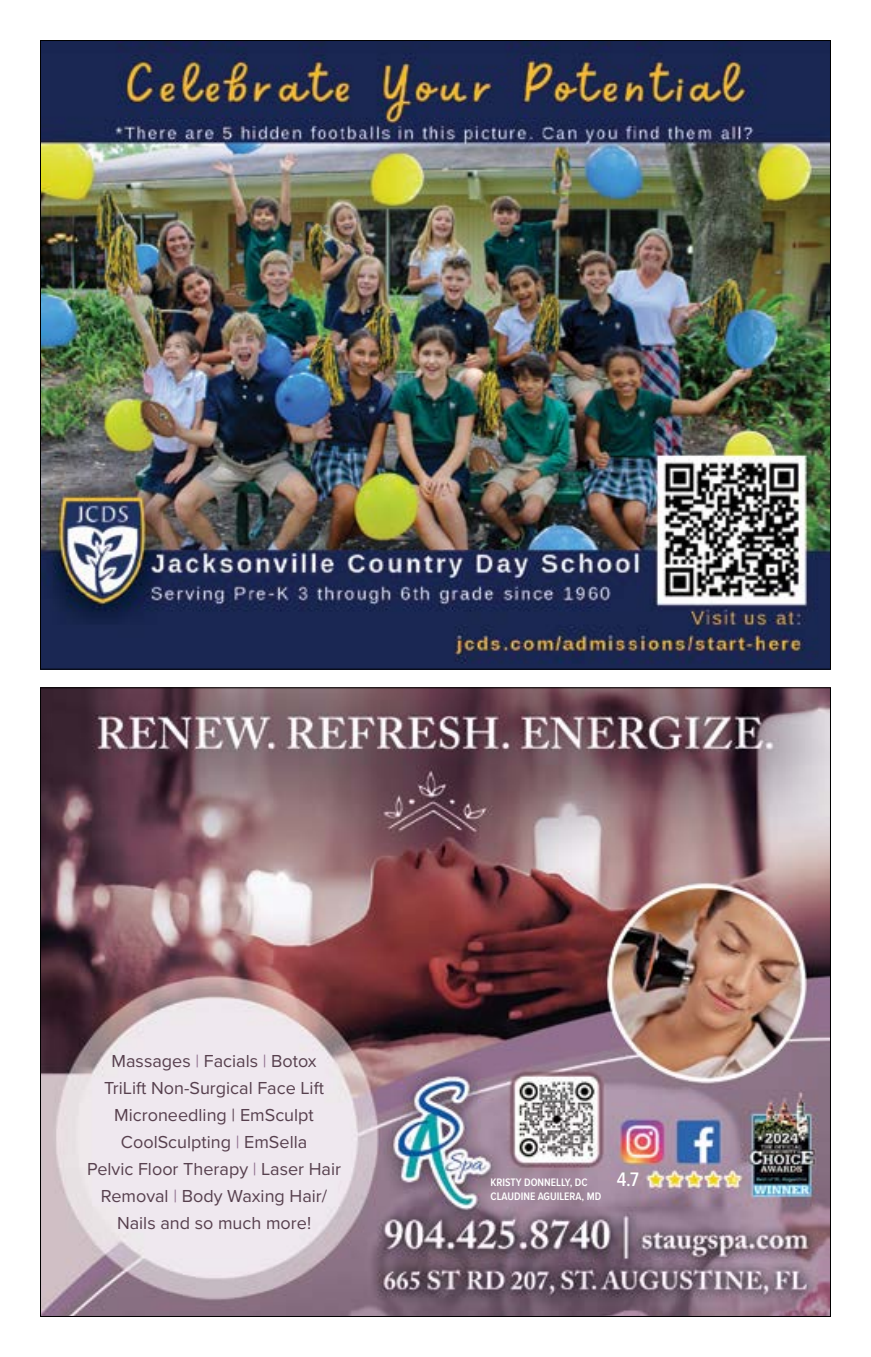
<style>
.page{position:relative;width:871px;height:1357px;background:#fff}
.page>*{position:absolute;margin:0;border:0;box-sizing:border-box;transform-origin:0 0}
.t1{font:500 20.25px "Proxima Nova Cond";color:#fff}
.t2{font:18px/27px "Proxima Nova";color:#57404e;text-align:center}
.t3{font:600 11.25px/13.5px "Proxima Nova Cond";color:#fff}
.s1{color:#90708f}
</style>
<div class="page">
<img style="left:42px;top:42px;width:787px;height:625px">
<img style="left:42px;top:689px;width:787px;height:626px">
<p class="t2" style="left:87px;top:1046px;width:255px">Massages <span class="s1">|</span> Facials <span class="s1">|</span> Botox<br>TriLift Non-Surgical Face Lift<br>Microneedling | EmSculpt<br>CoolSculpting <span class="s1">|</span> EmSella<br>Pelvic Floor Therapy <span class="s1">|</span> Laser Hair<br>Removal <span class="s1">|</span> Body Waxing Hair/<br>Nails and so much more!</p>
<p class="t3" style="left:490px;top:1175px;width:112px">KRISTY DONNELLY, DC<br>CLAUDINE AGUILERA, MD</p>
<p class="t1" style="left:616px;top:1164px;width:24px">4.7</p>
</div>
